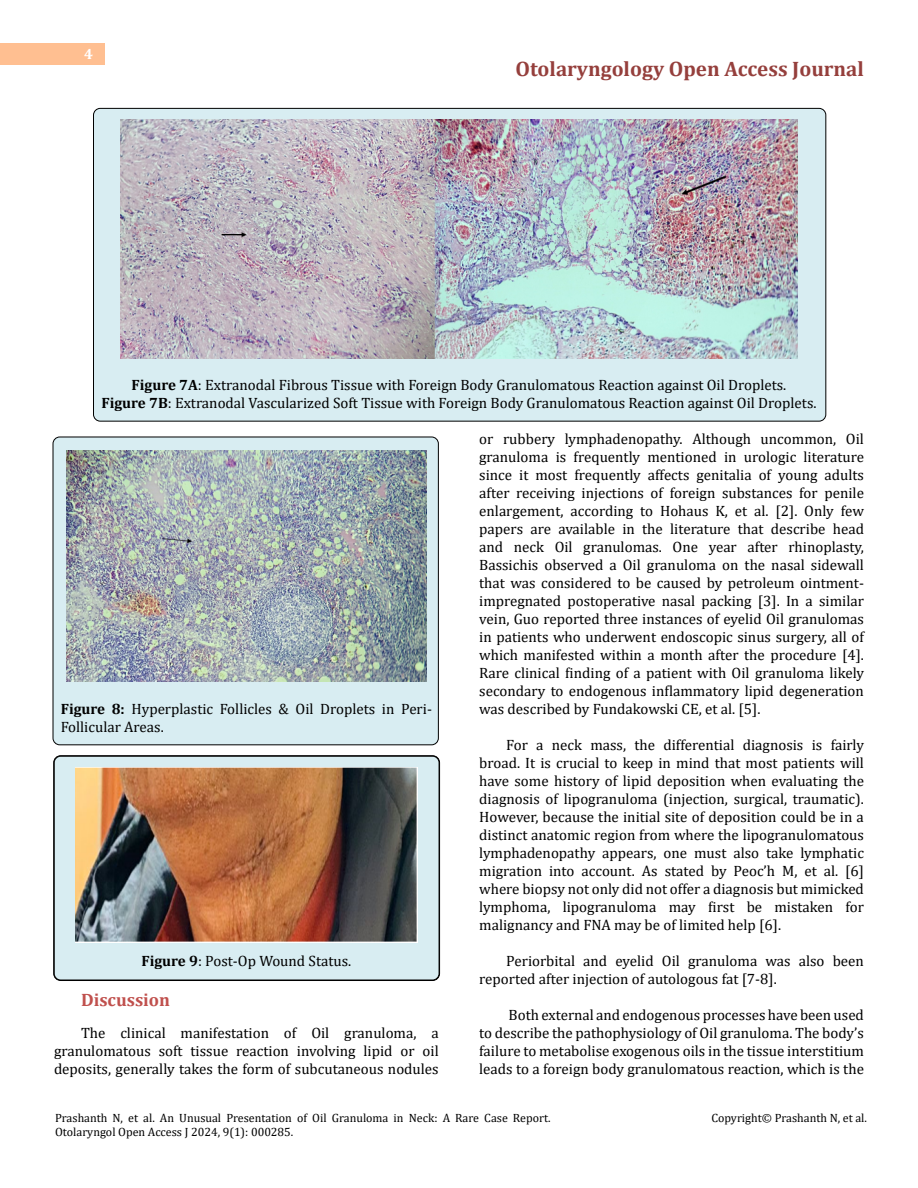
<style>
.page{position:relative;width:918px;height:1188px;background:#fff}
.page>*{position:absolute;margin:0;border:0;box-sizing:border-box;transform-origin:0 0}
.t1{font:700 21px "Cambria";color:#953f3c}
.t2{font:700 18px "Cambria";color:#c0504d}
.t3{font:15px/18px "Cambria";color:#000;text-align:justify}
.t4{font:700 15px "Cambria";color:#fff}
.t5{font:12px/14.2px "Cambria";color:#000}
.s1{font-weight:700}
</style>
<div class="page">
<div style="left:0;top:43px;width:105px;height:21px;background:#ffbf91"></div>
<div style="left:54px;top:756px;width:385px;height:224px;background:#d8edf2;border-radius:7px"></div>
<div style="left:54px;top:756px;width:385px;height:224px;border:1px solid #000;border-radius:6px"></div>
<div style="left:53px;top:437px;width:385px;height:308px;background:#d8edf2;border-radius:7px"></div>
<div style="left:53px;top:437px;width:386px;height:308px;border:1px solid #000;border-radius:7px"></div>
<div style="left:94px;top:108px;width:732px;height:313px;background:#d8edf2;border-radius:7px"></div>
<img style="left:121px;top:120px;width:676px;height:239px">
<img style="left:67px;top:451px;width:359px;height:230px">
<img style="left:75px;top:768px;width:343px;height:174px">
<p class="t4" style="left:84px;top:44px;width:10px">4</p>
<h1 class="t1" style="left:516px;top:54px;width:350px">Otolaryngology Open Access Journal</h1>
<p class="t3" style="left:101px;top:375px;width:717px;text-align:center"><span class="s1">Figure 7A</span>: Extranodal Fibrous Tissue with Foreign Body Granulomatous Reaction against Oil Droplets.<br><span class="s1">Figure 7B</span>: Extranodal Vascularized Soft Tissue with Foreign Body Granulomatous Reaction against Oil Droplets.</p>
<p class="t3" style="left:61px;top:699px;width:373px"><span class="s1">Figure 8:</span> Hyperplastic Follicles &amp; Oil Droplets in Peri-<br>Follicular Areas.</p>
<p class="t3" style="left:141px;top:951px;width:211px"><span class="s1">Figure 9</span>: Post-Op Wound Status.</p>
<p class="t2" style="left:81px;top:987px;width:91px">Discussion</p>
<p class="t3" style="left:54px;top:1023px;width:386px;text-indent:27px">The clinical manifestation of Oil granuloma, a granulomatous soft tissue reaction involving lipid or oil deposits, generally takes the form of subcutaneous nodules</p>
<p class="t3" style="left:479px;top:429px;width:386px">or rubbery lymphadenopathy. Although uncommon, Oil granuloma is frequently mentioned in urologic literature since it most frequently affects genitalia of young adults after receiving injections of foreign substances for penile enlargement, according to Hohaus K, et al. [2]. Only few papers are available in the literature that describe head and neck Oil granulomas. One year after rhinoplasty, Bassichis observed a Oil granuloma on the nasal sidewall that was considered to be caused by petroleum ointment&shy;impregnated postoperative nasal packing [3]. In a similar vein, Guo reported three instances of eyelid Oil granulomas in patients who underwent endoscopic sinus surgery, all of which manifested within a month after the procedure [4].<br>Rare clinical finding of a patient with Oil granuloma likely secondary to endogenous inflammatory lipid degeneration was described by Fundakowski CE, et al. [5].</p>
<p class="t3" style="left:479px;top:735px;width:386px;text-indent:27px">For a neck mass, the differential diagnosis is fairly broad. It is crucial to keep in mind that most patients will have some history of lipid deposition when evaluating the diagnosis of lipogranuloma (injection, surgical, traumatic).<br>However, because the initial site of deposition could be in a distinct anatomic region from where the lipogranulomatous lymphadenopathy appears, one must also take lymphatic migration into account. As stated by Peoc’h M, et al. [6] where biopsy not only did not offer a diagnosis but mimicked lymphoma, lipogranuloma may first be mistaken for malignancy and FNA may be of limited help [6].</p>
<p class="t3" style="left:479px;top:951px;width:386px;text-indent:27px">Periorbital and eyelid Oil granuloma was also been reported after injection of autologous fat [7-8].</p>
<p class="t3" style="left:479px;top:1005px;width:386px;text-indent:29px">Both external and endogenous processes have been used to describe the pathophysiology of Oil granuloma. The body’s failure to metabolise exogenous oils in the tissue interstitium leads to a foreign body granulomatous reaction, which is the</p>
<p class="t5" style="left:55px;top:1111px;width:497px">Prashanth N, et al. An Unusual Presentation of Oil Granuloma in Neck: A Rare Case Report.<br>Otolaryngol Open Access J 2024, 9(1): 000285.</p>
<p class="t5" style="left:711px;top:1111px;width:157px">Copyright© Prashanth N, et al.</p>
</div>
